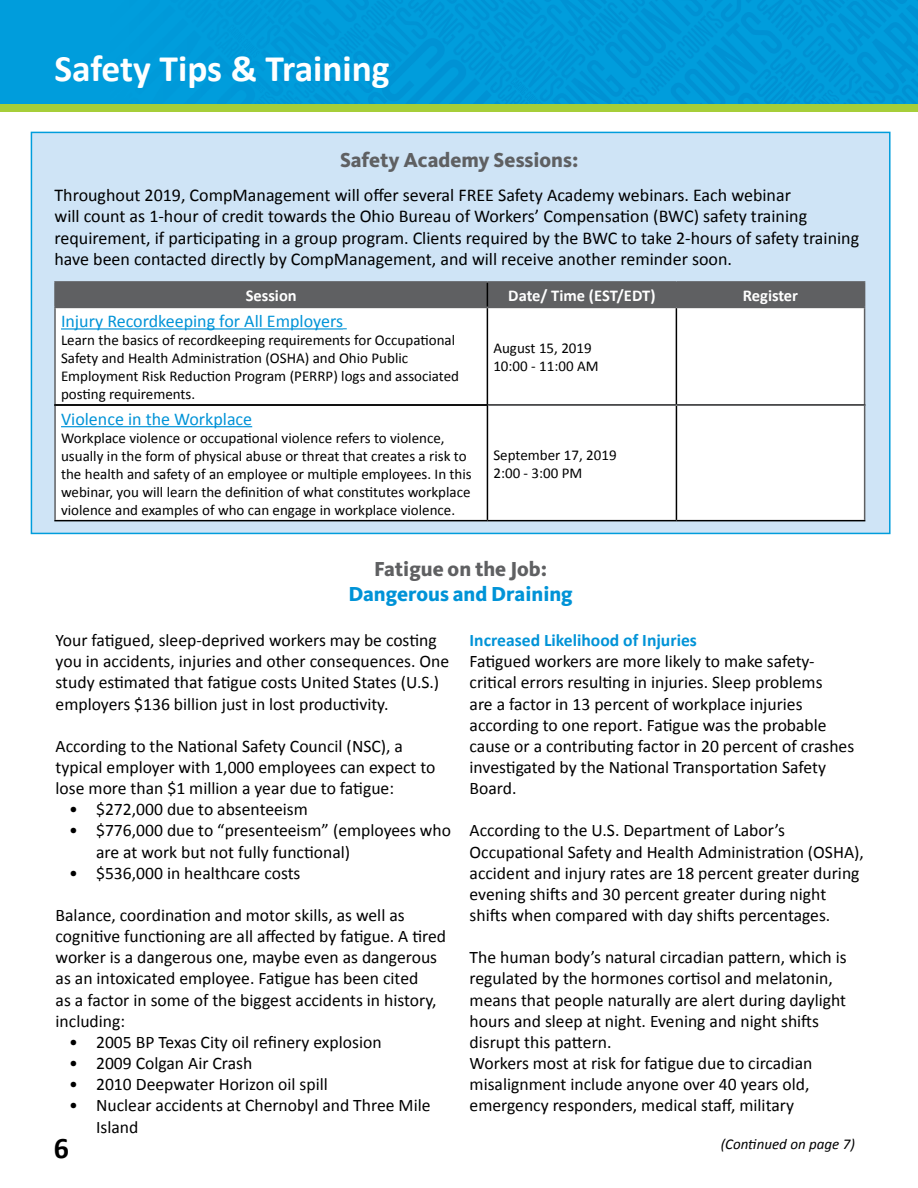
<style>
.page{position:relative;width:918px;height:1188px;background:#fff}
.page>*{position:absolute;margin:0;border:0;box-sizing:border-box;transform-origin:0 0}
.t1{font:700 37.5px "Calibri";color:#fff}
.t2{font:700 30px "Calibri";color:#000}
.t3{font:800 21px "Kievit OT";color:#5f6062}
.t4{font:800 21px "Kievit OT";color:#0093d7}
.t5{font:18px/21.6px "Calibri";color:#000}
.t6{font:18px "Calibri";color:#0093d7}
.t7{font:17.7px/21.1px "Calibri";color:#000}
.t8{font:700 17.7px "Calibri";color:#0093d7}
.t9{font:700 16.5px "Calibri";color:#fff}
.t10{font:15px/18px "Calibri";color:#000}
.t11{font:italic 15px "Calibri";color:#000}
</style>
<div class="page">
<img style="left:0;top:0;width:918px;height:105px">
<div style="left:0;top:105px;width:918px;height:7px;background:#a6ce39"></div>
<div style="left:31px;top:132px;width:860px;height:402px;background:#cfe4f6;border:2px solid #009ddc"></div>
<div style="left:56px;top:308px;width:808px;height:96px;background:#fff"></div>
<hr style="left:54px;top:281px;width:433px;height:2px;background:#5f6062">
<hr style="left:54px;top:283px;width:2px;height:24px;background:#5f6062">
<hr style="left:487px;top:281px;width:189px;height:2px;background:#5f6062">
<hr style="left:676px;top:281px;width:189px;height:2px;background:#5f6062">
<div style="left:56px;top:282px;width:809px;height:25px;background:#5f6062"></div>
<hr style="left:54px;top:307px;width:433px;height:1px;background:#5f6062">
<hr style="left:487px;top:307px;width:189px;height:1px;background:#5f6062">
<hr style="left:676px;top:307px;width:189px;height:1px;background:#5f6062">
<hr style="left:54px;top:308px;width:2px;height:96px;background:#5f6062">
<hr style="left:864px;top:308px;width:1px;height:96px;background:#5f6062">
<hr style="left:487px;top:308px;width:1px;height:96px;background:#000">
<hr style="left:676px;top:308px;width:1px;height:96px;background:#000">
<hr style="left:61px;top:328px;width:282px;height:2px;background:#0093d7">
<div style="left:56px;top:406px;width:808px;height:114px;background:#fff"></div>
<hr style="left:676px;top:406px;width:1px;height:114px;background:#000">
<hr style="left:487px;top:406px;width:1px;height:114px;background:#000">
<hr style="left:54px;top:404px;width:434px;height:2px;background:#000">
<hr style="left:54px;top:520px;width:433px;height:1px;background:#000">
<hr style="left:487px;top:520px;width:189px;height:1px;background:#000">
<hr style="left:676px;top:520px;width:189px;height:1px;background:#000">
<hr style="left:54px;top:406px;width:2px;height:114px;background:#5f6062">
<hr style="left:488px;top:404px;width:188px;height:2px;background:#5f6062">
<hr style="left:676px;top:404px;width:189px;height:2px;background:#5f6062">
<hr style="left:864px;top:406px;width:1px;height:114px;background:#5f6062">
<hr style="left:61px;top:426px;width:191px;height:1px;background:#0093d7">
<h1 class="t1" style="left:54px;top:45px;width:337px">Safety Tips &amp; Training</h1>
<p class="t3" style="left:340px;top:148px;width:240px">Safety Academy Sessions:</p>
<p class="t5" style="left:54px;top:184px;width:806px">Throughout 2019, CompManagement will offer several FREE Safety Academy webinars. Each webinar<br>will count as 1-hour of credit towards the Ohio Bureau of Workers’ Compensation (BWC) safety training requirement, if participating in a group program. Clients required by the BWC to take 2-hours of safety training have been contacted directly by CompManagement, and will receive another reminder soon.</p>
<p class="t9" style="left:246px;top:285px;width:53px">Session</p>
<p class="t9" style="left:508px;top:285px;width:149px">Date/ Time (EST/EDT)</p>
<p class="t9" style="left:743px;top:285px;width:57px">Register</p>
<p class="t6" style="left:61px;top:310px;width:284px">Injury Recordkeeping for All Employers</p>
<p class="t10" style="left:61px;top:331px;width:400px">Learn the basics of recordkeeping requirements for Occupational Safety and Health Administration (OSHA) and Ohio Public Employment Risk Reduction Program (PERRP) logs and associated posting requirements.</p>
<p class="t10" style="left:493px;top:339px;width:107px">August 15, 2019<br>10:00 - 11:00 AM</p>
<p class="t6" style="left:61px;top:407px;width:193px">Violence in the Workplace</p>
<p class="t10" style="left:61px;top:429px;width:412px">Workplace violence or occupational violence refers to violence, usually in the form of physical abuse or threat that creates a risk to the health and safety of an employee or multiple employees. In this webinar, you will learn the definition of what constitutes workplace violence and examples of who can engage in workplace violence.</p>
<p class="t10" style="left:493px;top:446px;width:125px">September 17, 2019<br>2:00 - 3:00 PM</p>
<p class="t3" style="left:374px;top:556px;width:175px">Fatigue on the Job:</p>
<p class="t4" style="left:348px;top:581px;width:226px">Dangerous and Draining</p>
<p class="t7" style="left:56px;top:630px;width:395px">Your fatigued, sleep-deprived workers may be costing you in accidents, injuries and other consequences. One study estimated that fatigue costs United States (U.S.) employers $136 billion just in lost productivity.</p>
<p class="t7" style="left:56px;top:735px;width:381px">According to the National Safety Council (NSC), a typical employer with 1,000 employees can expect to lose more than $1 million a year due to fatigue:</p>
<p class="t7" style="left:69px;top:799px;width:240px">• $272,000 due to absenteeism</p>
<p class="t7" style="left:96px;top:820px;width:356px;text-indent:-27px">• $776,000 due to “presenteeism” (employees who are at work but not fully functional)</p>
<p class="t7" style="left:69px;top:862px;width:233px">• $536,000 in healthcare costs</p>
<p class="t7" style="left:56px;top:905px;width:392px">Balance, coordination and motor skills, as well as cognitive functioning are all affected by fatigue. A tired worker is a dangerous one, maybe even as dangerous as an intoxicated employee. Fatigue has been cited<br>as a factor in some of the biggest accidents in history, including:</p>
<p class="t7" style="left:69px;top:1032px;width:314px">• 2005 BP Texas City oil refinery explosion</p>
<p class="t7" style="left:69px;top:1053px;width:185px">• 2009 Colgan Air Crash</p>
<p class="t7" style="left:69px;top:1074px;width:260px">• 2010 Deepwater Horizon oil spill</p>
<p class="t7" style="left:96px;top:1095px;width:336px;text-indent:-27px">• Nuclear accidents at Chernobyl and Three Mile<br>Island</p>
<p class="t8" style="left:470px;top:629px;width:229px">Increased Likelihood of Injuries</p>
<p class="t7" style="left:470px;top:651px;width:386px">Fatigued workers are more likely to make safety&shy;critical errors resulting in injuries. Sleep problems<br>are a factor in 13 percent of workplace injuries according to one report. Fatigue was the probable cause or a contributing factor in 20 percent of crashes investigated by the National Transportation Safety Board.</p>
<p class="t7" style="left:470px;top:820px;width:396px">According to the U.S. Department of Labor’s Occupational Safety and Health Administration (OSHA), accident and injury rates are 18 percent greater during evening shifts and 30 percent greater during night shifts when compared with day shifts percentages.</p>
<p class="t7" style="left:470px;top:947px;width:379px">The human body’s natural circadian pattern, which is regulated by the hormones cortisol and melatonin, means that people naturally are alert during daylight hours and sleep at night. Evening and night shifts disrupt this pattern.<br>Workers most at risk for fatigue due to circadian misalignment include anyone over 40 years old, emergency responders, medical staff, military</p>
<h2 class="t2" style="left:54px;top:1129px;width:17px">6</h2>
<p class="t11" style="left:721px;top:1134px;width:136px">(Continued on page 7)</p>
</div>
